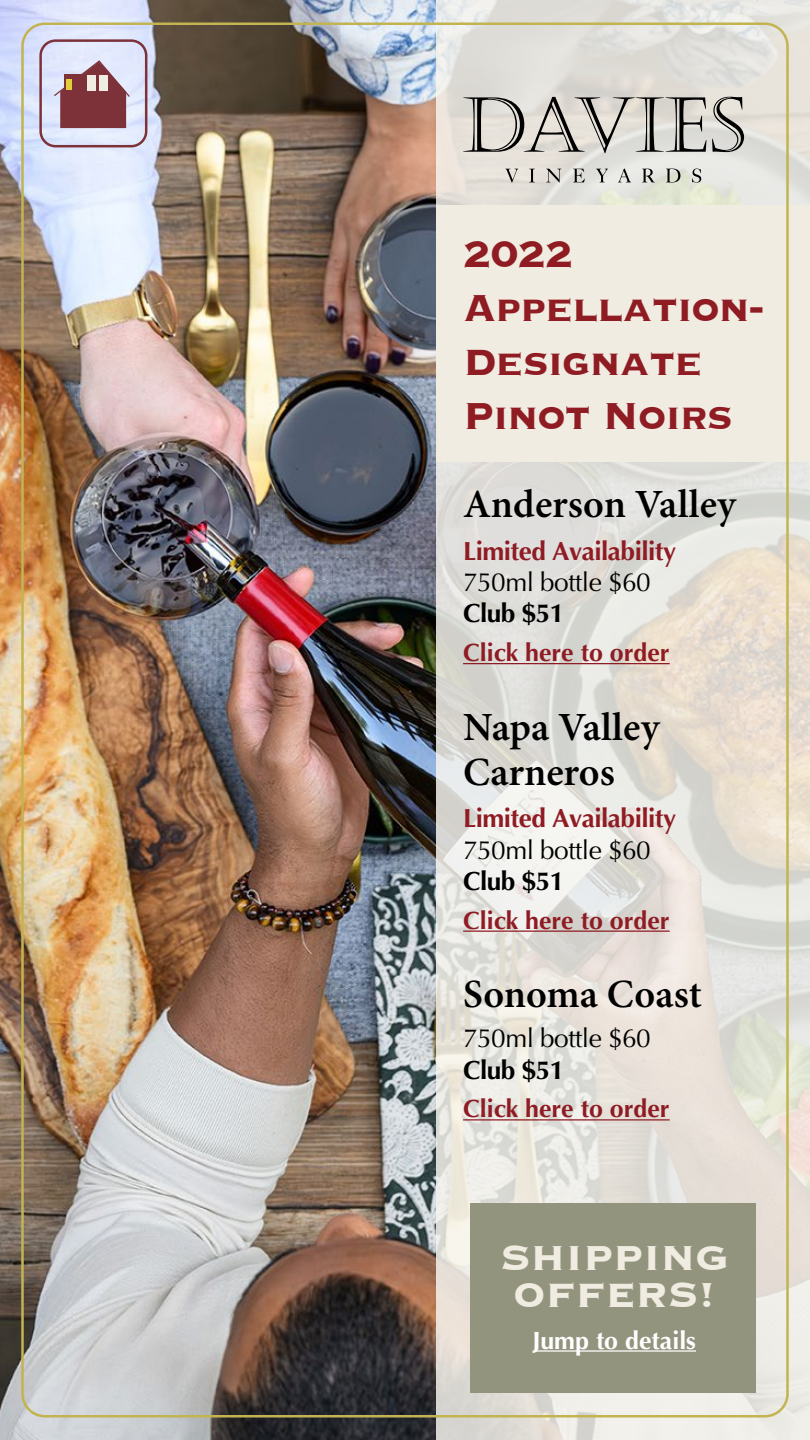
<style>
.page{position:relative;width:810px;height:1440px;background:#fff}
.page>*{position:absolute;margin:0;border:0;box-sizing:border-box;transform-origin:0 0}
.t1{font:700 48.75px/53.8px "Copperplate";letter-spacing:-.02em;color:#8f1b23;scale:.95 1}
.t2{font:700 45px/37.5px "Copperplate";color:#f1ece2}
.t3{font:600 40px/45px "Minion Pro";color:#000}
.t4{font:26.25px "Optima";letter-spacing:-.02em;color:#000}
.t5{font:700 26.25px "Optima";letter-spacing:-.02em;color:#8f1b23}
.t6{font:700 26.25px "Optima";letter-spacing:-.02em;color:#000}
.t7{font:700 25px "Optima";color:#8f1b23}
.t8{font:700 25px "Optima";color:#fff}
</style>
<div class="page">
<img style="left:0;top:0;width:437px;height:1439px">
<svg style="left:437px;top:0;width:373px;height:1440px;background:#e4e0d9"></svg>
<div style="left:437px;top:205px;width:373px;height:256px;background:#f1ece2"></div>
<hr style="left:463px;top:663px;width:207px;height:1px;background:#8f1b23">
<hr style="left:463px;top:931px;width:207px;height:1px;background:#8f1b23">
<hr style="left:463px;top:1119px;width:207px;height:2px;background:#8f1b23">
<svg style="left:463px;top:97px;width:243px;height:56px;background:#b6b2ad"></svg>
<svg style="left:712px;top:97px;width:32px;height:55px;background:#abaaa5"></svg>
<svg style="left:505px;top:169px;width:13px;height:14px"></svg>
<svg style="left:529px;top:169px;width:6px;height:13px"></svg>
<svg style="left:546px;top:169px;width:15px;height:14px"></svg>
<svg style="left:573px;top:169px;width:12px;height:13px"></svg>
<svg style="left:596px;top:169px;width:12px;height:13px"></svg>
<svg style="left:618px;top:168px;width:13px;height:14px"></svg>
<svg style="left:642px;top:169px;width:13px;height:13px"></svg>
<svg style="left:666px;top:169px;width:14px;height:14px"></svg>
<svg style="left:692px;top:169px;width:9px;height:14px"></svg>
<div style="left:39px;top:39px;width:108px;height:108px;border:2px solid #7d323a;border-radius:15px"></div>
<svg style="left:53px;top:59px;width:78px;height:69px;background:#a77d88"></svg>
<div style="left:64px;top:74px;width:18px;height:17px;background:#7d323a"></div>
<div style="left:66px;top:79px;width:6px;height:11px;background:#e2cf3a"></div>
<div style="left:470px;top:1203px;width:286px;height:190px;background:#93947e"></div>
<hr style="left:533px;top:1350px;width:163px;height:2px;background:#fff">
<h1 class="t1" style="left:463px;top:225px;width:319px">2022<br>Appellation-<br>Designate<br>Pinot Noirs</h1>
<h3 class="t3" style="left:463px;top:482px;width:274px">Anderson Valley</h3>
<p class="t5" style="left:463px;top:536px;width:215px">Limited Availability</p>
<p class="t4" style="left:463px;top:567px;width:189px">750ml bottle $60</p>
<p class="t6" style="left:463px;top:598px;width:103px">Club $51</p>
<p class="t7" style="left:463px;top:638px;width:208px">Click here to order</p>
<h3 class="t3" style="left:463px;top:704px;width:198px">Napa Valley<br>Carneros</h3>
<p class="t5" style="left:463px;top:803px;width:215px">Limited Availability</p>
<p class="t4" style="left:463px;top:835px;width:189px">750ml bottle $60</p>
<p class="t6" style="left:463px;top:866px;width:103px">Club $51</p>
<p class="t7" style="left:463px;top:906px;width:208px">Click here to order</p>
<h3 class="t3" style="left:463px;top:972px;width:240px">Sonoma Coast</h3>
<p class="t4" style="left:463px;top:1023px;width:189px">750ml bottle $60</p>
<p class="t6" style="left:463px;top:1054px;width:103px">Club $51</p>
<p class="t7" style="left:463px;top:1094px;width:208px">Click here to order</p>
<h2 class="t2" style="left:501px;top:1237px;width:229px">SHIPPING<br>OFFERS!</h2>
<p class="t8" style="left:533px;top:1325px;width:165px">Jump to details</p>
</div>
